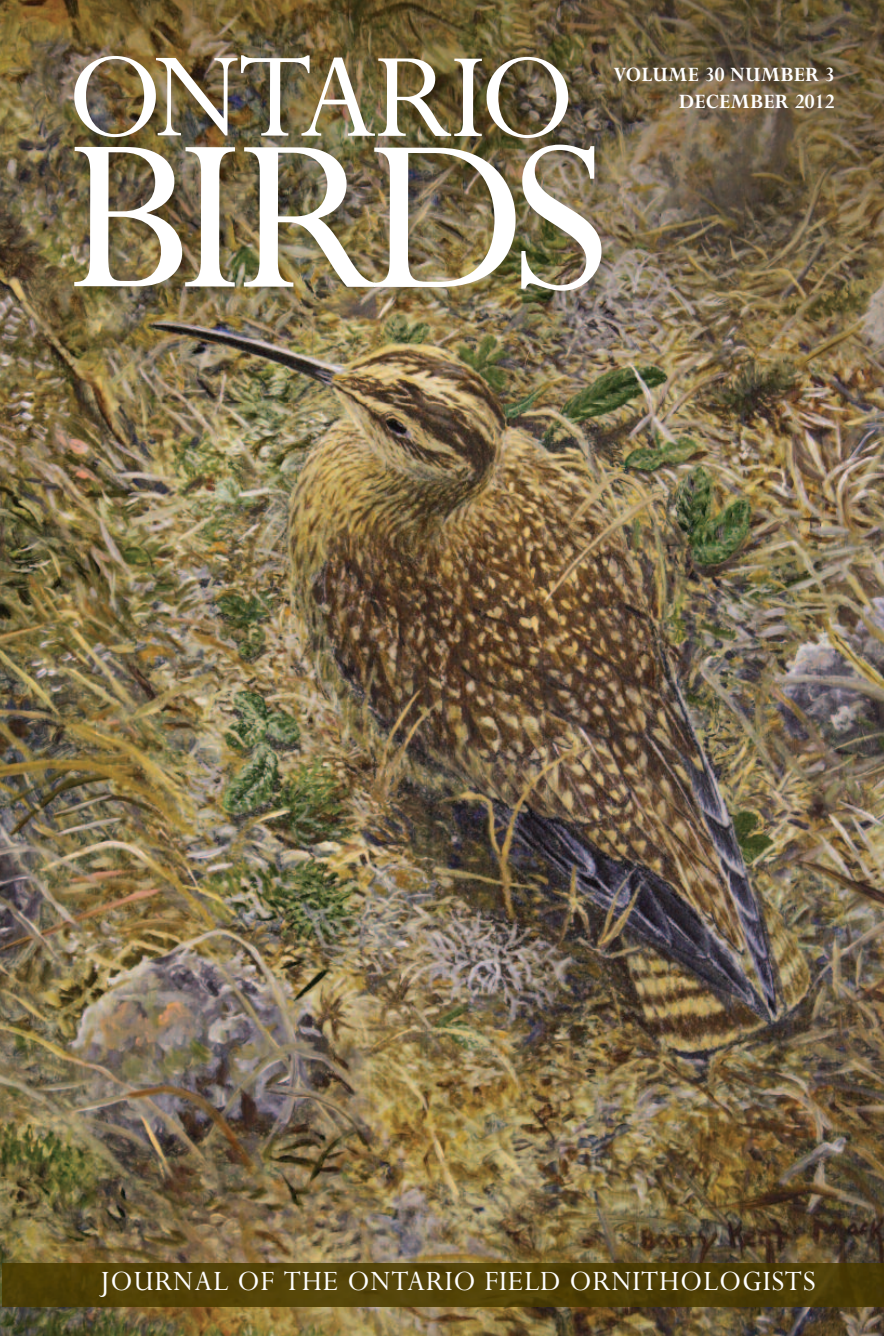
<style>
.page{position:relative;width:884px;height:1336px;background:#fff}
.page>*{position:absolute;margin:0;border:0;box-sizing:border-box;transform-origin:0 0}
.t1{font:243px "Perpetua";letter-spacing:-.05em;color:#fff}
.t2{font:135px "Perpetua";letter-spacing:-.045em;color:#fff}
.t3{font:31.5px "Perpetua";letter-spacing:.025em;color:#fff}
.t4{font:700 22.5px/27px "Perpetua";letter-spacing:.015em;color:#fff;text-align:right;scale:.95 1}
</style>
<div class="page">
<img style="left:0;top:0;width:884px;height:1336px">
<img style="left:0;top:22px;width:729px;height:382px">
<img style="left:2px;top:1263px;width:882px;height:43px">
<h2 class="t2" style="left:66px;top:46px;width:511px">ONTARIO</h2>
<h1 class="t1" style="left:66px;top:126px;width:545px">BIRDS</h1>
<p class="t4" style="left:613px;top:64px;width:234px">VOLUME 30 NUMBER 3<br>DECEMBER 2012</p>
<p class="t3" style="left:100px;top:1269px;width:717px">JOURNAL OF THE ONTARIO FIELD ORNITHOLOGISTS</p>
</div>
